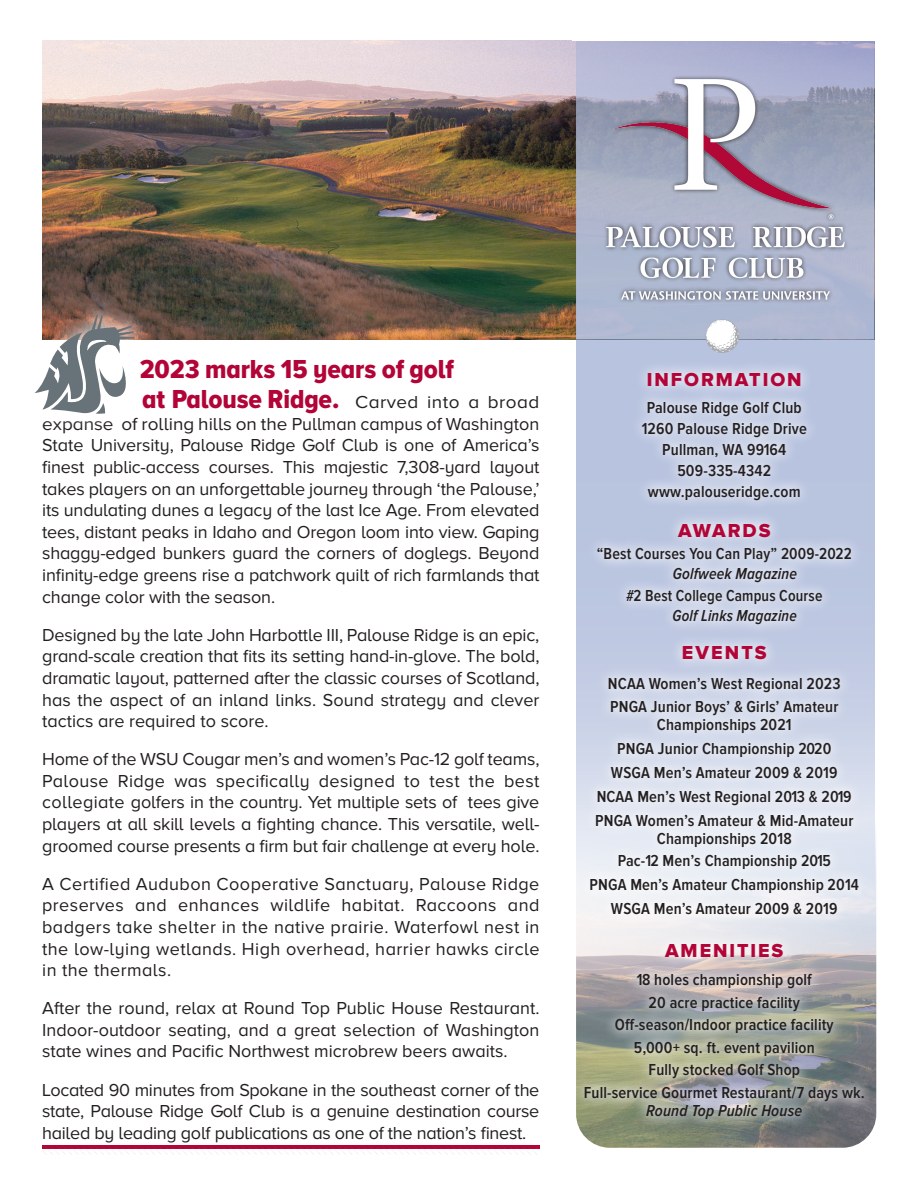
<style>
.page{position:relative;width:918px;height:1188px;background:#fff}
.page>*{position:absolute;margin:0;border:0;box-sizing:border-box;transform-origin:0 0}
.t1{font:27px "Proxima Nova A Cond Extrabld";letter-spacing:-.005em;color:#b30437}
.t2{font:19.5px "Proxima Nova A Extrabld";letter-spacing:.1em;color:#b30437}
.t3{font:18px/21.6px "Proxima Nova A";letter-spacing:-.01em;color:#231f20;text-align:justify}
.t4{font:18px/21.6px "Proxima Nova A";letter-spacing:-.01em;color:#231f20;text-align:justify;scale:1.08 1}
.t5{font:600 16.5px/21px "Proxima Nova Cond";letter-spacing:.01em;color:#231f20;text-align:center}
.t6{font:italic 600 16.5px "Proxima Nova Cond";letter-spacing:.01em;color:#231f20}
.t7{font:600 16.5px "Proxima Nova Cond";letter-spacing:.01em;color:#231f20;scale:.95 1}
.t8{font:italic 600 16.5px "Proxima Nova Cond";letter-spacing:.01em;color:#231f20;scale:.95 1}
</style>
<div class="page">
<img style="left:580px;top:834px;width:296px;height:314px">
<svg style="left:42px;top:1145px;width:498px;height:9px"></svg>
<img style="left:43px;top:40px;width:533px;height:299px">
<svg style="left:576px;top:41px;width:298px;height:319px;background:#acb4ce"></svg>
<div style="left:603px;top:75px;width:245px;height:229px;background:#231f20;opacity:.95"></div>
<img style="left:607px;top:80px;width:237px;height:220px">
<svg style="left:703px;top:317px;width:39px;height:38px"></svg>
<svg style="left:576px;top:360px;width:299px;height:770px;background:#c7cdd8"></svg>
<div style="left:18px;top:297px;width:134px;height:135px;background:#fff;opacity:.75"></div>
<svg style="left:35px;top:315px;width:99px;height:99px"></svg>
<p class="t1" style="left:140px;top:354px;width:316px">2023 marks 15 years of golf</p>
<p class="t1" style="left:142px;top:384px;width:199px">at Palouse Ridge.</p>
<p class="t4" style="left:42px;top:391px;width:462px;text-indent:313px">Carved into a broad expanse of rolling hills on the Pullman campus of Washington State University, Palouse Ridge Golf Club is one of America’s finest public-access courses. This majestic 7,308-yard layout takes players on an unforgettable journey through ‘the Palouse,’ its undulating dunes a legacy of the last Ice Age. From elevated tees, distant peaks in Idaho and Oregon loom into view. Gaping shaggy-edged bunkers guard the corners of doglegs. Beyond infinity-edge greens rise a patchwork quilt of rich farmlands that change color with the season.</p>
<p class="t3" style="left:42px;top:624px;width:499px">Designed by the late John Harbottle III, Palouse Ridge is an epic, grand-scale creation that fits its setting hand-in-glove. The bold, dramatic layout, patterned after the classic courses of Scotland, has the aspect of an inland links. Sound strategy and clever tactics are required to score.</p>
<p class="t3" style="left:42px;top:748px;width:499px">Home of the WSU Cougar men’s and women’s Pac-12 golf teams, Palouse Ridge was specifically designed to test the best collegiate golfers in the country. Yet multiple sets of tees give players at all skill levels a fighting chance. This versatile, well&shy;groomed course presents a firm but fair challenge at every hole.</p>
<p class="t3" style="left:42px;top:873px;width:499px">A Certified Audubon Cooperative Sanctuary, Palouse Ridge preserves and enhances wildlife habitat. Raccoons and badgers take shelter in the native prairie. Waterfowl nest in the low-lying wetlands. High overhead, harrier hawks circle in the thermals.</p>
<p class="t3" style="left:42px;top:997px;width:499px">After the round, relax at Round Top Public House Restaurant.<br>Indoor-outdoor seating, and a great selection of Washington state wines and Pacific Northwest microbrew beers awaits.</p>
<p class="t3" style="left:42px;top:1079px;width:499px">Located 90 minutes from Spokane in the southeast corner of the state, Palouse Ridge Golf Club is a genuine destination course hailed by leading golf publications as one of the nation’s finest.</p>
<p class="t2" style="left:647px;top:368px;width:156px">INFORMATION</p>
<p class="t5" style="left:647px;top:397px;width:157px">Palouse Ridge Golf Club</p>
<p class="t5" style="left:642px;top:418px;width:167px">1260 Palouse Ridge Drive<br>Pullman, WA 99164</p>
<p class="t5" style="left:677px;top:460px;width:95px">509-335-4342</p>
<p class="t5" style="left:648px;top:481px;width:154px">www.palouseridge.com</p>
<p class="t2" style="left:678px;top:519px;width:94px">AWARDS</p>
<p class="t5" style="left:597px;top:544px;width:257px">“Best Courses You Can Play” 2009-2022</p>
<p class="t6" style="left:673px;top:564px;width:126px">Golfweek Magazine</p>
<p class="t7" style="left:626px;top:587px;width:208px">#2 Best College Campus Course</p>
<p class="t8" style="left:673px;top:607px;width:132px">Golf Links Magazine</p>
<p class="t2" style="left:682px;top:642px;width:87px">EVENTS</p>
<p class="t5" style="left:608px;top:674px;width:234px">NCAA Women’s West Regional 2023</p>
<p class="t5" style="left:610px;top:696px;width:230px">PNGA Junior Boys’ &amp; Girls’ Amateur</p>
<p class="t5" style="left:657px;top:714px;width:136px">Championships 2021</p>
<p class="t5" style="left:617px;top:738px;width:216px">PNGA Junior Championship 2020</p>
<p class="t5" style="left:611px;top:762px;width:228px">WSGA Men’s Amateur 2009 &amp; 2019</p>
<p class="t5" style="left:597px;top:786px;width:256px">NCAA Men’s West Regional 2013 &amp; 2019</p>
<p class="t5" style="left:595px;top:810px;width:260px">PNGA Women’s Amateur &amp; Mid-Amateur</p>
<p class="t5" style="left:657px;top:828px;width:136px">Championships 2018</p>
<p class="t5" style="left:618px;top:851px;width:215px">Pac-12 Men’s Championship 2015</p>
<p class="t5" style="left:589px;top:875px;width:271px">PNGA Men’s Amateur Championship 2014</p>
<p class="t5" style="left:611px;top:899px;width:228px">WSGA Men’s Amateur 2009 &amp; 2019</p>
<p class="t2" style="left:665px;top:939px;width:120px">AMENITIES</p>
<p class="t5" style="left:637px;top:970px;width:177px">18 holes championship golf</p>
<p class="t5" style="left:649px;top:992px;width:153px">20 acre practice facility</p>
<p class="t5" style="left:615px;top:1015px;width:220px">Off-season/Indoor practice facility</p>
<p class="t5" style="left:634px;top:1037px;width:183px">5,000+ sq. ft. event pavilion</p>
<p class="t5" style="left:649px;top:1060px;width:153px">Fully stocked Golf Shop</p>
<p class="t5" style="left:584px;top:1082px;width:283px">Full-service Gourmet Restaurant/7 days wk.</p>
<p class="t6" style="left:646px;top:1101px;width:157px">Round Top Public House</p>
</div>
